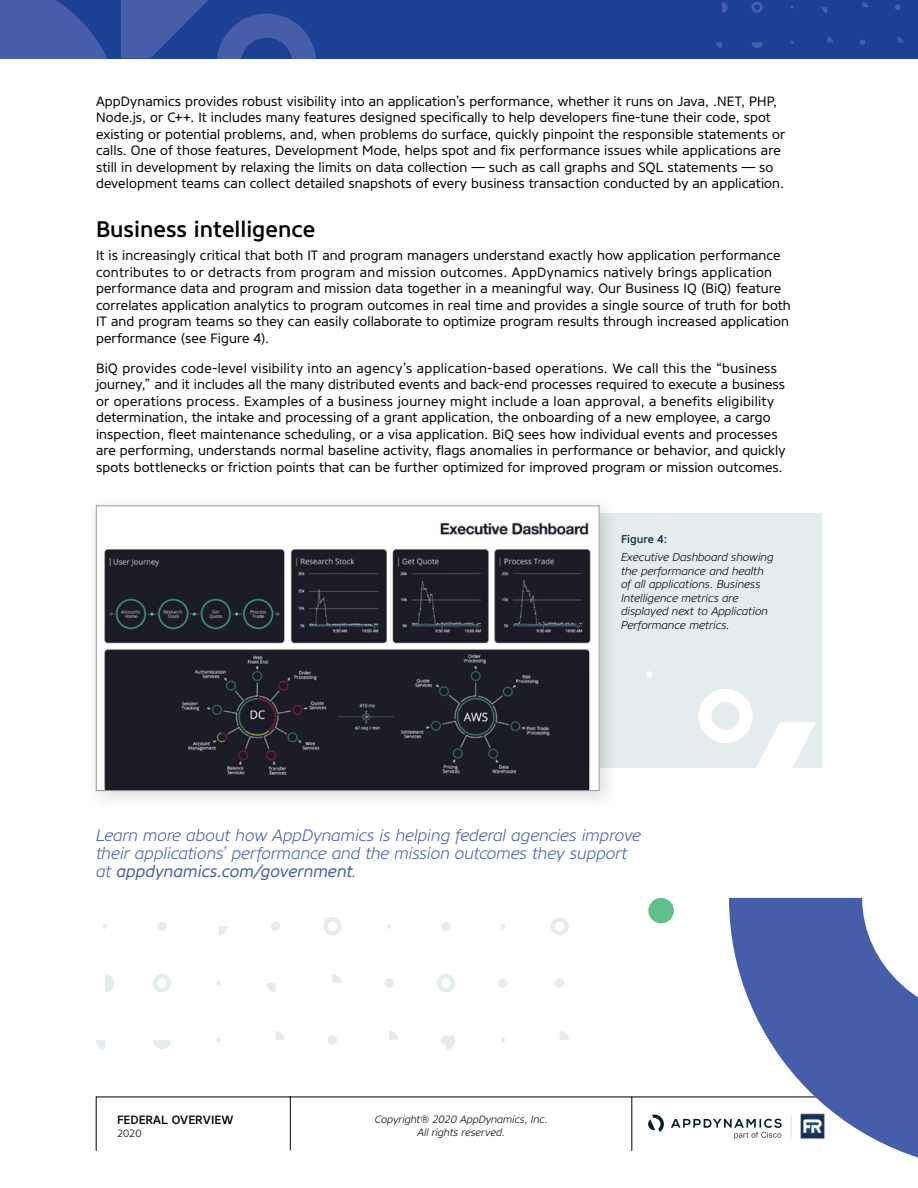
<style>
.page{position:relative;width:918px;height:1188px;background:#fff}
.page>*{position:absolute;margin:0;border:0;box-sizing:border-box;transform-origin:0 0}
.t1{font:500 22.5px "Core Sans NR55";color:#000}
.t2{font:italic 300 16.5px/18px "Core Sans NR35";letter-spacing:.005em;color:#465daa}
.t3{font:16.5px "Core Sans NRW01 45 Regular It";letter-spacing:.005em;color:#465daa}
.t4{font:13.5px/16.5px "Core Sans NR45";letter-spacing:.01em;color:#000}
.t5{font:500 12px "Core Sans NR55";color:#000}
.t6{font:italic 300 11.25px/13.5px "Core Sans NR35";color:#000}
.t7{font:500 11.25px "Core Sans NR55";color:#103043}
.t8{font:italic 300 10.5px/13.5px "Core Sans NR35";color:#000;text-align:center}
.t9{font:300 10.5px "Core Sans NR35";color:#000}
.s1{font-family:"Core Sans NR35";font-weight:300;font-style:italic}
</style>
<div class="page">
<svg style="left:96px;top:1096px;width:633px;height:55px"></svg>
<div style="left:0;top:0;width:918px;height:58px;background:#1c4093"></div>
<svg style="left:217px;top:13px;width:99px;height:45px"></svg>
<svg style="left:0;top:0;width:208px;height:58px"></svg>
<div style="left:185px;top:514px;width:637px;height:254px;background:#e4eced"></div>
<div style="left:83px;top:493px;width:539px;height:320px;background:#000;opacity:.15"></div>
<img style="left:98px;top:508px;width:499px;height:281px">
<div style="left:96px;top:506px;width:503px;height:285px;border:1px solid #939598"></div>
<svg style="left:698px;top:689px;width:118px;height:79px"></svg>
<svg style="left:646px;top:671px;width:6px;height:6px"></svg>
<svg style="left:729px;top:898px;width:189px;height:260px;fill:#465daa"></svg>
<div style="left:648px;top:898px;width:26px;height:25px;background:#60c08b;border-radius:50%"></div>
<svg style="left:501px;top:924px;width:4px;height:5px"></svg>
<svg style="left:501px;top:1038px;width:4px;height:4px"></svg>
<svg style="left:103px;top:924px;width:4px;height:5px"></svg>
<svg style="left:387px;top:924px;width:5px;height:5px"></svg>
<svg style="left:216px;top:981px;width:5px;height:5px"></svg>
<svg style="left:96px;top:1040px;width:9px;height:9px"></svg>
<svg style="left:560px;top:1031px;width:9px;height:9px"></svg>
<svg style="left:332px;top:974px;width:10px;height:9px"></svg>
<svg style="left:219px;top:926px;width:9px;height:10px"></svg>
<svg style="left:266px;top:983px;width:10px;height:9px"></svg>
<svg style="left:551px;top:917px;width:18px;height:19px"></svg>
<svg style="left:153px;top:974px;width:18px;height:18px"></svg>
<div style="left:271px;top:922px;width:9px;height:9px;background:#e4eced;border-radius:50%"></div>
<div style="left:555px;top:979px;width:9px;height:9px;background:#e4eced;border-radius:50%"></div>
<div style="left:498px;top:979px;width:10px;height:9px;background:#e4eced;border-radius:50%"></div>
<div style="left:385px;top:979px;width:9px;height:9px;background:#e4eced;border-radius:50%"></div>
<div style="left:157px;top:922px;width:10px;height:9px;background:#e4eced;border-radius:50%"></div>
<div style="left:441px;top:922px;width:10px;height:9px;background:#e4eced;border-radius:50%"></div>
<svg style="left:105px;top:974px;width:9px;height:18px"></svg>
<svg style="left:323px;top:917px;width:19px;height:19px"></svg>
<svg style="left:437px;top:974px;width:18px;height:18px"></svg>
<svg style="left:216px;top:1038px;width:5px;height:4px"></svg>
<svg style="left:276px;top:1031px;width:9px;height:9px"></svg>
<div style="left:328px;top:1035px;width:9px;height:10px;background:#e4eced;border-radius:50%"></div>
<svg style="left:389px;top:1031px;width:9px;height:9px"></svg>
<svg style="left:153px;top:1040px;width:18px;height:9px"></svg>
<svg style="left:446px;top:1035px;width:9px;height:14px"></svg>
<div style="left:441px;top:1035px;width:10px;height:10px;background:#e4eced;border-radius:50%"></div>
<svg style="left:716px;top:42px;width:6px;height:6px"></svg>
<svg style="left:863px;top:2px;width:5px;height:5px"></svg>
<svg style="left:822px;top:7px;width:5px;height:6px"></svg>
<svg style="left:751px;top:2px;width:12px;height:11px"></svg>
<svg style="left:895px;top:4px;width:6px;height:6px"></svg>
<svg style="left:722px;top:2px;width:6px;height:11px"></svg>
<svg style="left:827px;top:37px;width:6px;height:5px"></svg>
<svg style="left:860px;top:40px;width:5px;height:5px"></svg>
<svg style="left:898px;top:37px;width:5px;height:5px"></svg>
<svg style="left:751px;top:42px;width:12px;height:6px"></svg>
<p class="t4" style="left:96px;top:93px;width:691px">AppDynamics provides robust visibility into an application’s performance, whether it runs on Java, .NET, PHP, Node.js, or C++. It includes many features designed specifically to help developers fine-tune their code, spot existing or potential problems, and, when problems do surface, quickly pinpoint the responsible statements or calls. One of those features, Development Mode, helps spot and fix performance issues while applications are still in development by relaxing the limits on data collection — such as call graphs and SQL statements — so development teams can collect detailed snapshots of every business transaction conducted by an application.</p>
<h1 class="t1" style="left:96px;top:214px;width:221px">Business intelligence</h1>
<p class="t4" style="left:96px;top:247px;width:696px">It is increasingly critical that both IT and program managers understand exactly how application performance contributes to or detracts from program and mission outcomes. AppDynamics natively brings application performance data and program and mission data together in a meaningful way. Our Business IQ (BiQ) feature correlates application analytics to program outcomes in real time and provides a single source of truth for both IT and program teams so they can easily collaborate to optimize program results through increased application performance (see Figure 4).</p>
<p class="t4" style="left:96px;top:360px;width:691px">BiQ provides code-level visibility into an agency’s application-based operations. We call this the “business journey,” and it includes all the many distributed events and back-end processes required to execute a business or operations process. Examples of a business journey might include a loan approval, a benefits eligibility determination, the intake and processing of a grant application, the onboarding of a new employee, a cargo inspection, fleet maintenance scheduling, or a visa application. BiQ sees how individual events and processes are performing, understands normal baseline activity, flags anomalies in performance or behavior, and quickly spots bottlenecks or friction points that can be further optimized for improved program or mission outcomes.</p>
<p class="t7" style="left:621px;top:532px;width:48px">Figure 4:</p>
<p class="t6" style="left:621px;top:551px;width:154px">Executive Dashboard showing the performance and health of all applications. Business<br>Intelligence metrics are displayed next to Application<br>Performance metrics.</p>
<p class="t2" style="left:96px;top:826px;width:547px">Learn more about how AppDynamics is helping federal agencies improve their applications’ performance and the mission outcomes they support</p>
<p class="t3" style="left:96px;top:861px;width:262px"><span class="s1">at</span> appdynamics.com/government<span class="s1">.</span></p>
<p class="t5" style="left:117px;top:1112px;width:118px">FEDERAL OVERVIEW</p>
<p class="t9" style="left:117px;top:1127px;width:26px">2020</p>
<p class="t8" style="left:375px;top:1112px;width:174px">Copyright® 2020 AppDynamics, Inc.<br>All rights reserved.</p>
</div>
